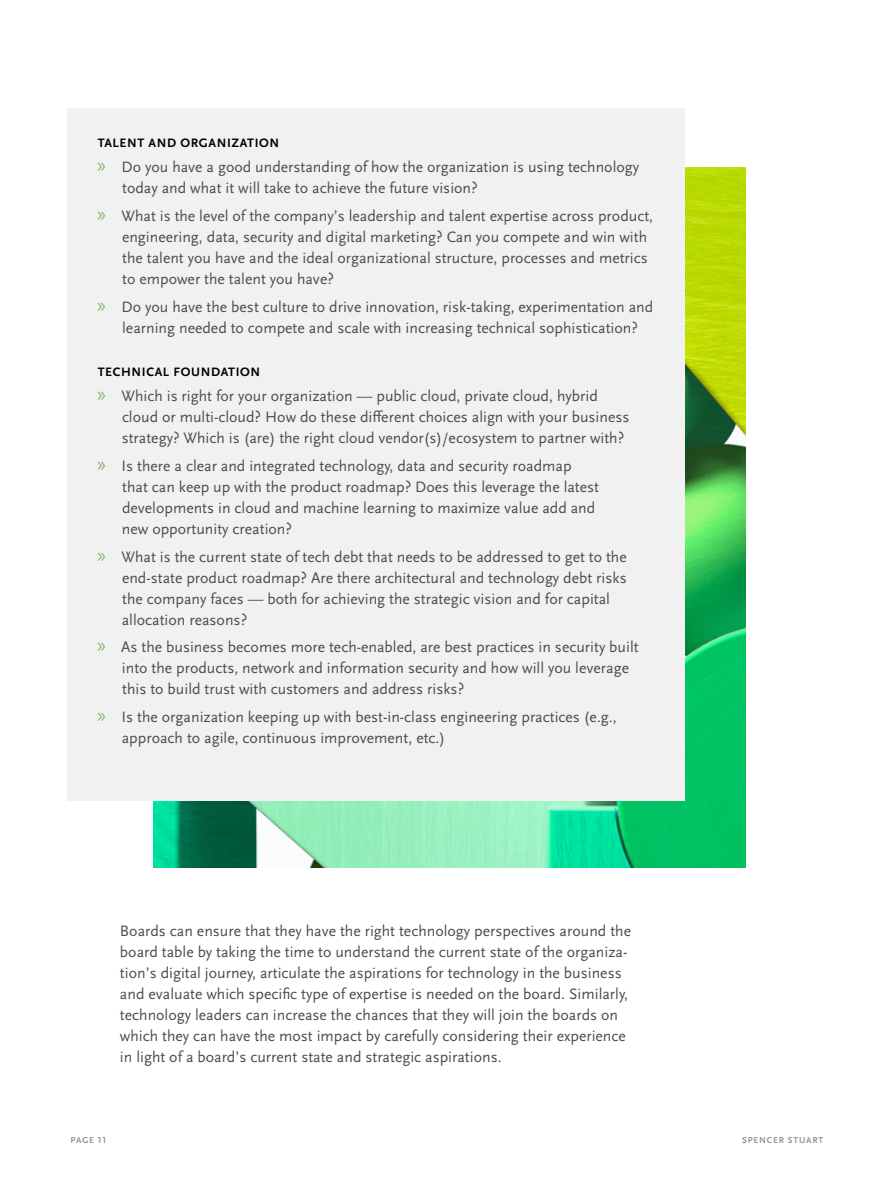
<style>
.page{position:relative;width:891px;height:1188px;background:#fff}
.page>*{position:absolute;margin:0;border:0;box-sizing:border-box;transform-origin:0 0}
.t1{font:15.75px/21px "Scala Sans Pro";color:#4d4d4f}
.t2{font:700 12.75px "Scala Sans Pro";color:#000}
.t3{font:700 9px "Scala Sans Pro";color:#939598}
.s1{font-family:"Myriad Pro";font-size:21px;color:#86b56a}
</style>
<div class="page">
<img style="left:153px;top:168px;width:593px;height:700px">
<div style="left:68px;top:108px;width:618px;height:693px;background:#f1f1f2"></div>
<p class="t2" style="left:98px;top:136px;width:9px">TALENT</p>
<p class="t2" style="left:149px;top:136px;width:11px">AND</p>
<p class="t2" style="left:181px;top:136px;width:10px">ORGANI</p>
<p class="t2" style="left:232px;top:136px;width:17px">ZATION</p>
<p class="t1" style="left:122px;top:156px;width:518px;text-indent:-25px"><span class="s1">»</span> Do you have a good understanding of how the organization is using technology today and what it will take to achieve the future vision?</p>
<p class="t1" style="left:122px;top:205px;width:533px;text-indent:-25px"><span class="s1">»</span> What is the level of the company’s leadership and talent expertise across product, engineering, data, security and digital marketing? Can you compete and win with the talent you have and the ideal organizational structure, processes and metrics to empower the talent you have?</p>
<p class="t1" style="left:122px;top:296px;width:533px;text-indent:-25px"><span class="s1">»</span> Do you have the best culture to drive innovation, risk-taking, experimentation and learning needed to compete and scale with increasing technical sophistication?</p>
<p class="t2" style="left:98px;top:365px;width:9px">TECHNICAL</p>
<p class="t2" style="left:174px;top:365px;width:17px">FOUNDATION</p>
<p class="t1" style="left:122px;top:386px;width:509px;text-indent:-25px"><span class="s1">»</span> Which is right for your organization — public cloud, private cloud, hybrid cloud or multi-cloud? How do these different choices align with your business strategy? Which is (are) the right cloud vendor(s)/ecosystem to partner with?</p>
<p class="t1" style="left:122px;top:455px;width:479px;text-indent:-25px"><span class="s1">»</span> Is there a clear and integrated technology, data and security roadmap that can keep up with the product roadmap? Does this leverage the latest developments in cloud and machine learning to maximize value add and new opportunity creation?</p>
<p class="t1" style="left:122px;top:546px;width:506px;text-indent:-25px"><span class="s1">»</span> What is the current state of tech debt that needs to be addressed to get to the end-state product roadmap? Are there architectural and technology debt risks the company faces — both for achieving the strategic vision and for capital allocation reasons?</p>
<p class="t1" style="left:122px;top:637px;width:518px;text-indent:-25px"><span class="s1">»</span> As the business becomes more tech-enabled, are best practices in security built into the products, network and information security and how will you leverage this to build trust with customers and address risks?</p>
<p class="t1" style="left:122px;top:707px;width:497px;text-indent:-25px"><span class="s1">»</span> Is the organization keeping up with best-in-class engineering practices (e.g., approach to agile, continuous improvement, etc.)</p>
<p class="t1" style="left:120px;top:920px;width:513px">Boards can ensure that they have the right technology perspectives around the board table by taking the time to understand the current state of the organiza&shy;tion’s digital journey, articulate the aspirations for technology in the business and evaluate which specific type of expertise is needed on the board. Similarly, technology leaders can increase the chances that they will join the boards on which they can have the most impact by carefully considering their experience in light of a board’s current state and strategic aspirations.</p>
<p class="t3" style="left:70px;top:1135px;width:13px">PAGE</p>
<p class="t3" style="left:98px;top:1135px;width:11px">11</p>
<p class="t3" style="left:742px;top:1135px;width:19px">SPENCER</p>
<p class="t3" style="left:788px;top:1135px;width:7px">STUART</p>
</div>
